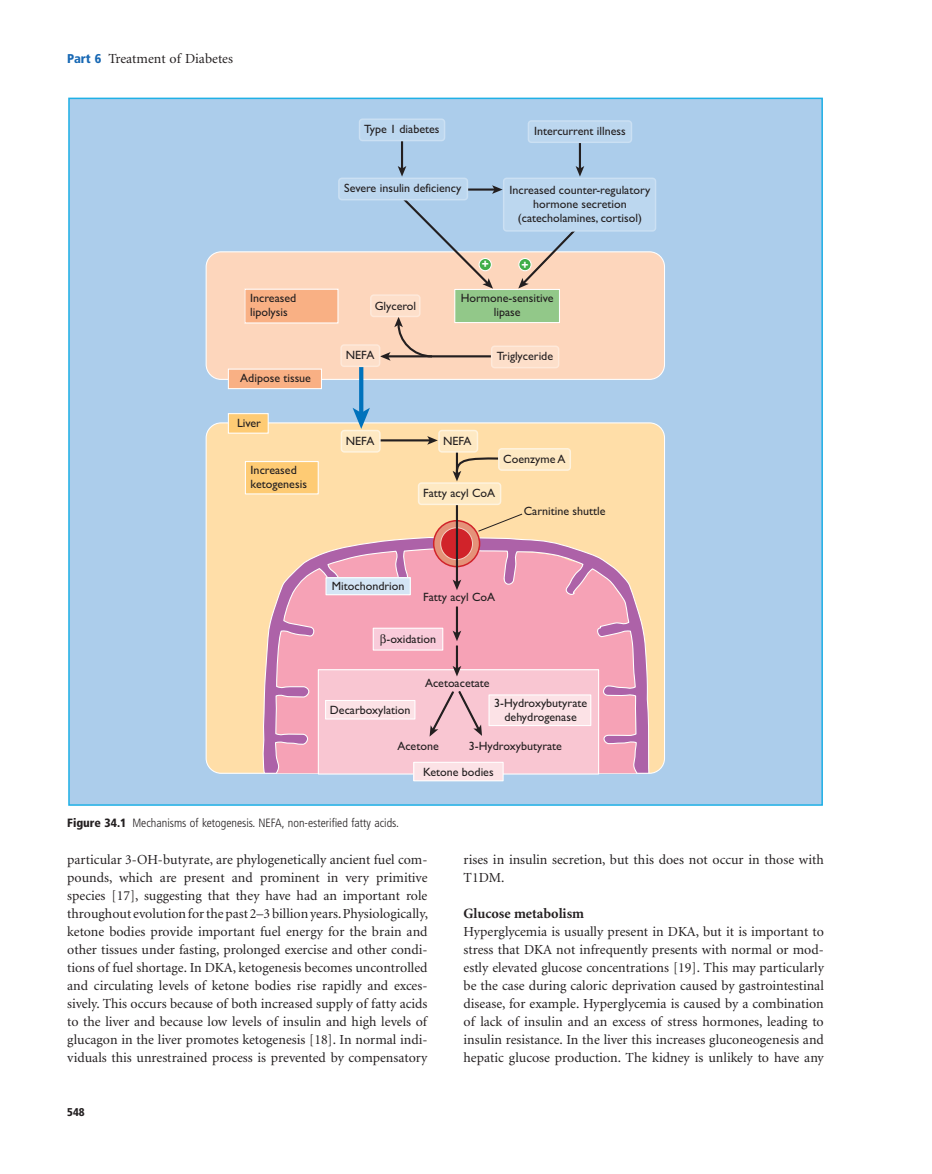
<style>
.page{position:relative;width:932px;height:1174px;background:#fff}
.page>*{position:absolute;margin:0;border:0;box-sizing:border-box;transform-origin:0 0}
.t1{font:700 14.25px "Minion";color:#231f20}
.t2{font:13.8px/18px "Minion";color:#231f20;text-align:justify}
.t3{font:12px/14.4px "Gill Sans";color:#231f20;text-align:center}
.t4{font:300 condensed 12px "Frutiger";color:#231f20}
.t5{font:700 12px "Gill Sans";color:#fff}
.t6{font:900 condensed 11.25px "Frutiger";color:#231f20}
.s1{font-family:"Frutiger";font-weight:900;font-stretch:condensed;font-size:12.75px;color:#1768b4}
.s2{font-weight:900}
</style>
<div class="page">
<div style="left:69px;top:98px;width:752px;height:707px;background:#accdeb"></div>
<div style="left:206px;top:252px;width:458px;height:127px;background:#fdd6bc;border-radius:15px"></div>
<div style="left:205px;top:251px;width:459px;height:129px;border:1px solid #fff;border-radius:15px"></div>
<div style="left:206px;top:423px;width:458px;height:350px;background:#ffdea8;border-radius:15px"></div>
<svg style="left:262px;top:537px;width:190px;height:237px;background:#eaa2b4"></svg>
<svg style="left:452px;top:536px;width:197px;height:238px;background:#eaa1b4"></svg>
<div style="left:454px;top:289px;width:105px;height:33px;background:#92c889"></div>
<div style="left:454px;top:289px;width:106px;height:34px;border:1px solid #fff"></div>
<div style="left:245px;top:461px;width:73px;height:33px;background:#fecb74"></div>
<div style="left:245px;top:461px;width:73px;height:33px;border:1px solid #fff"></div>
<div style="left:373px;top:628px;width:69px;height:22px;background:#f9cbda"></div>
<div style="left:372px;top:627px;width:71px;height:23px;border:1px solid #fff"></div>
<div style="left:318px;top:669px;width:280px;height:105px;background:#f9c6d2"></div>
<div style="left:318px;top:669px;width:281px;height:105px;border:1px solid #fff"></div>
<div style="left:325px;top:700px;width:90px;height:19px;background:#fce2e6"></div>
<div style="left:325px;top:700px;width:90px;height:19px;border:1px solid #fff"></div>
<div style="left:413px;top:762px;width:90px;height:19px;background:#fce2e6"></div>
<div style="left:413px;top:761px;width:90px;height:20px;border:1px solid #fff"></div>
<div style="left:489px;top:695px;width:101px;height:30px;background:#fce2e6"></div>
<div style="left:488px;top:694px;width:103px;height:32px;border:1px solid #fff"></div>
<div style="left:228px;top:369px;width:93px;height:19px;background:#f9b084"></div>
<div style="left:228px;top:368px;width:94px;height:21px;border:1px solid #fff"></div>
<div style="left:245px;top:289px;width:93px;height:34px;background:#f9b084"></div>
<div style="left:244px;top:289px;width:94px;height:34px;border:1px solid #fff"></div>
<div style="left:228px;top:413px;width:40px;height:20px;background:#fecb74"></div>
<div style="left:228px;top:413px;width:40px;height:21px;border:1px solid #fff"></div>
<svg style="left:433px;top:521px;width:46px;height:45px"></svg>
<div style="left:433px;top:520px;width:47px;height:47px;border:2px solid #d1232a;border-radius:50%"></div>
<div style="left:440px;top:528px;width:32px;height:31px;background:#d1232a;border-radius:50%"></div>
<div style="left:440px;top:527px;width:32px;height:33px;border:1px solid #f4cfc0;border-radius:50%"></div>
<div style="left:326px;top:578px;width:84px;height:17px;background:#d4e5f5"></div>
<div style="left:325px;top:577px;width:85px;height:18px;border:1px solid #fff"></div>
<hr style="left:377px;top:439px;width:53px;height:2px;background:#231f20">
<svg style="left:427px;top:436px;width:10px;height:9px"></svg>
<hr style="left:401px;top:135px;width:2px;height:34px;background:#231f20">
<svg style="left:397px;top:166px;width:9px;height:11px"></svg>
<hr style="left:578px;top:135px;width:3px;height:34px;background:#231f20">
<svg style="left:575px;top:166px;width:9px;height:11px"></svg>
<svg style="left:518px;top:232px;width:63px;height:56px"></svg>
<svg style="left:429px;top:691px;width:53px;height:45px"></svg>
<svg style="left:401px;top:185px;width:101px;height:104px"></svg>
<hr style="left:387px;top:355px;width:105px;height:2px;background:#231f20">
<svg style="left:380px;top:317px;width:54px;height:44px"></svg>
<svg style="left:452px;top:452px;width:46px;height:29px"></svg>
<svg style="left:452px;top:606px;width:9px;height:70px"></svg>
<hr style="left:456px;top:501px;width:2px;height:81px;background:#231f20">
<svg style="left:452px;top:579px;width:9px;height:11px"></svg>
<svg style="left:359px;top:367px;width:4px;height:41px"></svg>
<svg style="left:352px;top:408px;width:18px;height:21px"></svg>
<div style="left:359px;top:119px;width:85px;height:22px;background:#bcd7ef;border-radius:3px"></div>
<div style="left:358px;top:118px;width:87px;height:23px;border:2px solid #cbe0f3;border-radius:3px"></div>
<div style="left:371px;top:295px;width:48px;height:21px;background:#fddfca;border-radius:3px"></div>
<div style="left:370px;top:294px;width:50px;height:23px;border:2px solid #fee9da;border-radius:3px"></div>
<div style="left:491px;top:346px;width:67px;height:21px;background:#fddfca;border-radius:3px"></div>
<div style="left:490px;top:345px;width:69px;height:23px;border:2px solid #fee9da;border-radius:3px"></div>
<div style="left:498px;top:449px;width:72px;height:21px;background:#fee9c3;border-radius:3px"></div>
<div style="left:498px;top:448px;width:73px;height:23px;border:2px solid #fef3df;border-radius:3px"></div>
<div style="left:418px;top:483px;width:82px;height:21px;background:#fee9c3;border-radius:3px"></div>
<div style="left:417px;top:482px;width:84px;height:23px;border:2px solid #fef3df;border-radius:3px"></div>
<div style="left:341px;top:345px;width:38px;height:21px;background:#fddfca;border-radius:3px"></div>
<div style="left:340px;top:344px;width:40px;height:23px;border:2px solid #fee9da;border-radius:3px"></div>
<div style="left:439px;top:430px;width:38px;height:22px;background:#fee9c3;border-radius:3px"></div>
<div style="left:438px;top:430px;width:40px;height:22px;border:2px solid #fef3df;border-radius:3px"></div>
<div style="left:341px;top:430px;width:39px;height:22px;background:#fee9c3;border-radius:3px"></div>
<div style="left:340px;top:430px;width:40px;height:22px;border:2px solid #fef3df;border-radius:3px"></div>
<div style="left:528px;top:121px;width:103px;height:21px;background:#bcd7ef;border-radius:3px"></div>
<div style="left:527px;top:120px;width:105px;height:23px;border:2px solid #cbe0f3;border-radius:3px"></div>
<div style="left:339px;top:178px;width:128px;height:22px;background:#bcd7ef;border-radius:3px"></div>
<div style="left:338px;top:178px;width:130px;height:22px;border:2px solid #cbe0f3;border-radius:3px"></div>
<div style="left:503px;top:178px;width:152px;height:53px;background:#bcd7ef;border-radius:3px"></div>
<div style="left:502px;top:178px;width:154px;height:54px;border:2px solid #cbe0f3;border-radius:3px"></div>
<svg style="left:477px;top:513px;width:45px;height:19px"></svg>
<p class="t2" style="left:67px;top:51px;width:167px"><span class="s1">Part 6</span> Treatment of Diabetes</p>
<p class="t3" style="left:250px;top:292px;width:48px;text-align:left">Increased lipolysis</p>
<p class="t3" style="left:240px;top:372px;width:72px">Adipose tissue</p>
<p class="t3" style="left:237px;top:417px;width:26px">Liver</p>
<p class="t3" style="left:250px;top:464px;width:58px;text-align:left">Increased ketogenesis</p>
<p class="t3" style="left:364px;top:123px;width:77px">Type 1 diabetes</p>
<p class="t3" style="left:534px;top:125px;width:93px">Intercurrent illness</p>
<p class="t3" style="left:344px;top:182px;width:118px">Severe insulin deficiency</p>
<p class="t3" style="left:509px;top:184px;width:142px">Increased counter-regulatory hormone secretion (catecholamines, cortisol)</p>
<p class="t5" style="left:481px;top:257px;width:9px">+</p>
<p class="t5" style="left:521px;top:257px;width:9px">+</p>
<p class="t3" style="left:374px;top:300px;width:43px">Glycerol</p>
<p class="t3" style="left:346px;top:349px;width:30px">NEFA</p>
<p class="t3" style="left:460px;top:292px;width:94px">Hormone-sensitive lipase</p>
<p class="t3" style="left:496px;top:350px;width:58px">Triglyceride</p>
<p class="t3" style="left:346px;top:435px;width:30px">NEFA</p>
<p class="t3" style="left:443px;top:435px;width:30px">NEFA</p>
<p class="t3" style="left:503px;top:453px;width:64px">Coenzyme A</p>
<p class="t3" style="left:423px;top:487px;width:74px">Fatty acyl CoA</p>
<p class="t3" style="left:523px;top:505px;width:83px">Carnitine shuttle</p>
<p class="t3" style="left:332px;top:579px;width:74px">Mitochondrion</p>
<p class="t3" style="left:423px;top:591px;width:74px">Fatty acyl CoA</p>
<p class="t3" style="left:386px;top:633px;width:51px">-oxidation</p>
<p class="t3" style="left:425px;top:676px;width:66px">Acetoacetate</p>
<p class="t3" style="left:330px;top:704px;width:82px">Decarboxylation</p>
<p class="t3" style="left:494px;top:697px;width:95px">3-Hydroxybutyrate dehydrogenase</p>
<p class="t3" style="left:397px;top:740px;width:43px">Acetone</p>
<p class="t3" style="left:423px;top:734px;width:140px;line-height:25.7px;text-align:left;text-indent:46px">3-Hydroxybutyrate<br>Ketone bodies</p>
<p class="t4" style="left:67px;top:817px;width:333px"><span class="s2">Figure 34.1</span> Mechanisms of ketogenesis. NEFA, non - esterified fatty acids.</p>
<p class="t2" style="left:67px;top:851px;width:362px">particular 3 - OH - butyrate, are phylogenetically ancient fuel com&shy;pounds, which are present and prominent in very primitive species [17] , suggesting that they have had an important role throughout evolution for the past 2 – 3 billion years. Physiologically, ketone bodies provide important fuel energy for the brain and other tissues under fasting, prolonged exercise and other condi&shy;tions of fuel shortage. In DKA, ketogenesis becomes uncontrolled and circulating levels of ketone bodies rise rapidly and exces&shy;sively. This occurs because of both increased supply of fatty acids to the liver and because low levels of insulin and high levels of glucagon in the liver promotes ketogenesis [18] . In normal indi&shy;viduals this unrestrained process is prevented by compensatory</p>
<p class="t6" style="left:67px;top:1108px;width:19px">548</p>
<p class="t2" style="left:463px;top:851px;width:362px">rises in insulin secretion, but this does not occur in those with<br>T1DM.</p>
<p class="t1" style="left:463px;top:908px;width:122px">Glucose m etabolism</p>
<p class="t2" style="left:463px;top:923px;width:362px">Hyperglycemia is usually present in DKA, but it is important to stress that DKA not infrequently presents with normal or mod&shy;estly elevated glucose concentrations [19] . This may particularly be the case during caloric deprivation caused by gastrointestinal disease, for example. Hyperglycemia is caused by a combination of lack of insulin and an excess of stress hormones, leading to insulin resistance. In the liver this increases gluconeogenesis and hepatic glucose production. The kidney is unlikely to have any</p>
</div>
